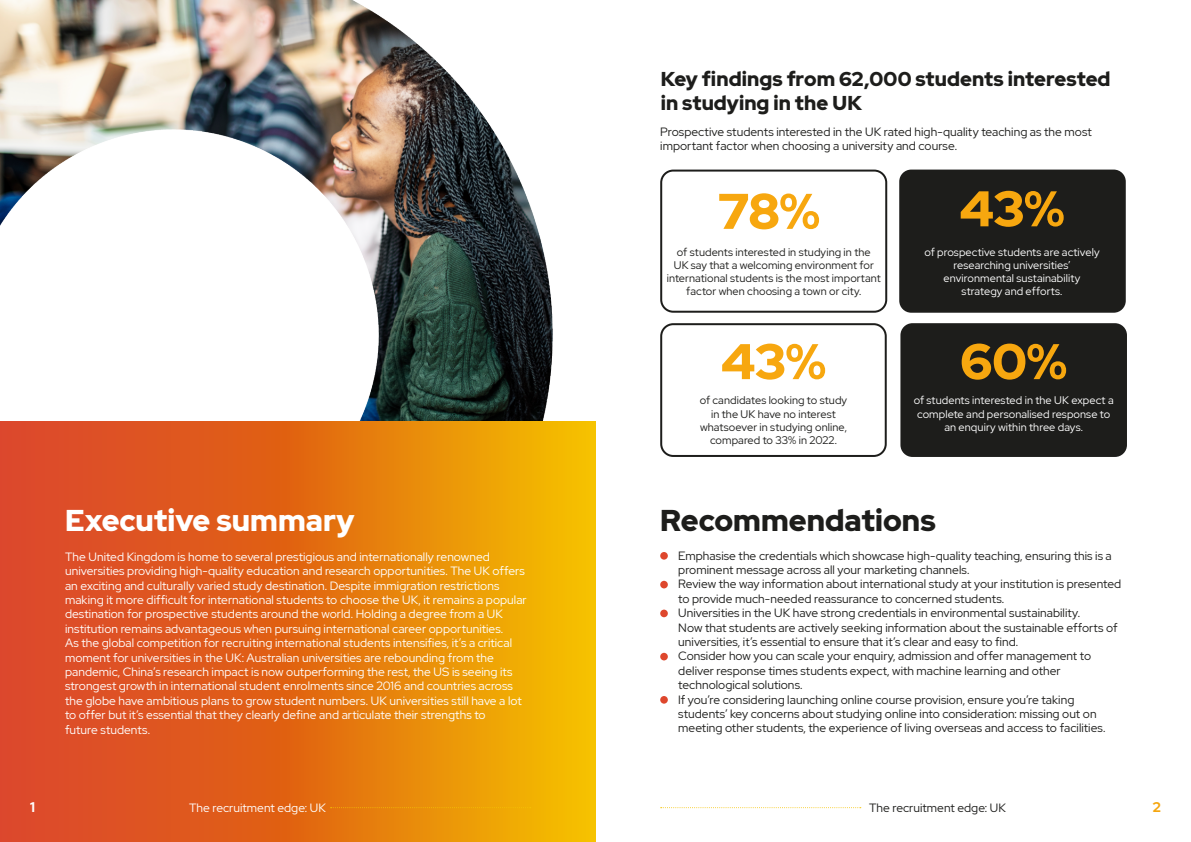
<style>
.page{position:relative;width:1191px;height:842px;background:#fff}
.page>*{position:absolute;margin:0;border:0;box-sizing:border-box;transform-origin:0 0}
.t1{font:900 50px "Red Hat Display";letter-spacing:-.015em;color:#f7a70f}
.t2{font:900 30px "Red Hat Display";color:#fff}
.t3{font:900 30px "Red Hat Display";color:#1d1d1b}
.t4{font:900 20px/24px "Red Hat Display";letter-spacing:.005em;color:#1d1d1b}
.t5{font:700 14px "Red Hat Display";color:#fff}
.t6{font:700 14px "Red Hat Display";color:#f5a60f}
.t7{font:12px/14.4px "Red Hat Display";letter-spacing:.005em;color:#1d1d1b}
.t8{font:12px/14.4px "Red Hat Display";color:#fff}
.t9{font:11px/13.2px "Red Hat Display";letter-spacing:.005em;color:#1d1d1b;text-align:center}
.t10{font:11px/13.2px "Red Hat Display";letter-spacing:.005em;color:#fff;text-align:center}
</style>
<div class="page">
<svg style="left:660px;top:807px;width:201px;height:1px"></svg>
<svg style="left:0;top:421px;width:595px;height:421px;background:#e47414"></svg>
<svg style="left:331px;top:807px;width:200px;height:1px"></svg>
<img style="left:0;top:0;width:553px;height:421px">
<div style="left:660px;top:552px;width:8px;height:8px;background:#de472d;border-radius:50%"></div>
<div style="left:660px;top:581px;width:8px;height:7px;background:#de472d;border-radius:50%"></div>
<div style="left:660px;top:610px;width:8px;height:7px;background:#de472d;border-radius:50%"></div>
<div style="left:660px;top:653px;width:8px;height:7px;background:#de472d;border-radius:50%"></div>
<div style="left:660px;top:696px;width:8px;height:8px;background:#de472d;border-radius:50%"></div>
<div style="left:660px;top:170px;width:227px;height:143px;border:2px solid #1d1d1b;border-radius:12px"></div>
<div style="left:900px;top:323px;width:227px;height:134px;background:#1d1d1b;border-radius:12px"></div>
<div style="left:899px;top:170px;width:226px;height:143px;background:#1d1d1b;border-radius:12px"></div>
<div style="left:660px;top:323px;width:226px;height:134px;border:2px solid #1d1d1b;border-radius:12px"></div>
<h3 class="t4" style="left:660px;top:66px;width:451px">Key findings from 62,000 students interested in studying in the UK</h3>
<p class="t7" style="left:660px;top:124px;width:433px">Prospective students interested in the UK rated high-quality teaching as the most important factor when choosing a university and course.</p>
<h1 class="t1" style="left:718px;top:178px;width:103px">78%</h1>
<h1 class="t1" style="left:959px;top:176px;width:107px">43%</h1>
<p class="t9" style="left:667px;top:245px;width:216px">of students interested in studying in the<br>UK say that a welcoming environment for international students is the most important factor when choosing a town or city.</p>
<p class="t10" style="left:924px;top:245px;width:177px">of prospective students are actively researching universities’ environmental sustainability strategy and efforts.</p>
<h2 class="t2" style="left:65px;top:501px;width:291px">Executive summary</h2>
<p class="t8" style="left:65px;top:549px;width:463px">The United Kingdom is home to several prestigious and internationally renowned universities providing high-quality education and research opportunities. The UK offers an exciting and culturally varied study destination. Despite immigration restrictions making it more difficult for international students to choose the UK, it remains a popular destination for prospective students around the world. Holding a degree from a UK institution remains advantageous when pursuing international career opportunities.<br>As the global competition for recruiting international students intensifies, it’s a critical moment for universities in the UK: Australian universities are rebounding from the pandemic, China’s research impact is now outperforming the rest, the US is seeing its strongest growth in international student enrolments since 2016 and countries across the globe have ambitious plans to grow student numbers. UK universities still have a lot to offer but it’s essential that they clearly define and articulate their strengths to<br>future students.</p>
<h1 class="t1" style="left:721px;top:329px;width:107px">43%</h1>
<p class="t9" style="left:699px;top:394px;width:149px">of candidates looking to study in the UK have no interest whatsoever in studying online, compared to 33% in 2022.</p>
<h1 class="t1" style="left:960px;top:329px;width:108px">60%</h1>
<p class="t10" style="left:913px;top:394px;width:201px">of students interested in the UK expect a complete and personalised response to an enquiry within three days.</p>
<h2 class="t3" style="left:660px;top:501px;width:277px">Recommendations</h2>
<p class="t7" style="left:678px;top:548px;width:444px">Emphasise the credentials which showcase high-quality teaching, ensuring this is a prominent message across all your marketing channels.<br>Review the way information about international study at your institution is presented to provide much-needed reassurance to concerned students.<br>Universities in the UK have strong credentials in environmental sustainability.<br>Now that students are actively seeking information about the sustainable efforts of universities, it’s essential to ensure that it’s clear and easy to find.<br>Consider how you can scale your enquiry, admission and offer management to deliver response times students expect, with machine learning and other technological solutions.<br>If you’re considering launching online course provision, ensure you’re taking students’ key concerns about studying online into consideration: missing out on meeting other students, the experience of living overseas and access to facilities.</p>
<p class="t5" style="left:30px;top:798px;width:6px">1</p>
<p class="t6" style="left:1152px;top:798px;width:10px">2</p>
<p class="t8" style="left:189px;top:800px;width:138px">The recruitment edge: UK</p>
<p class="t7" style="left:869px;top:800px;width:138px">The recruitment edge: UK</p>
</div>
